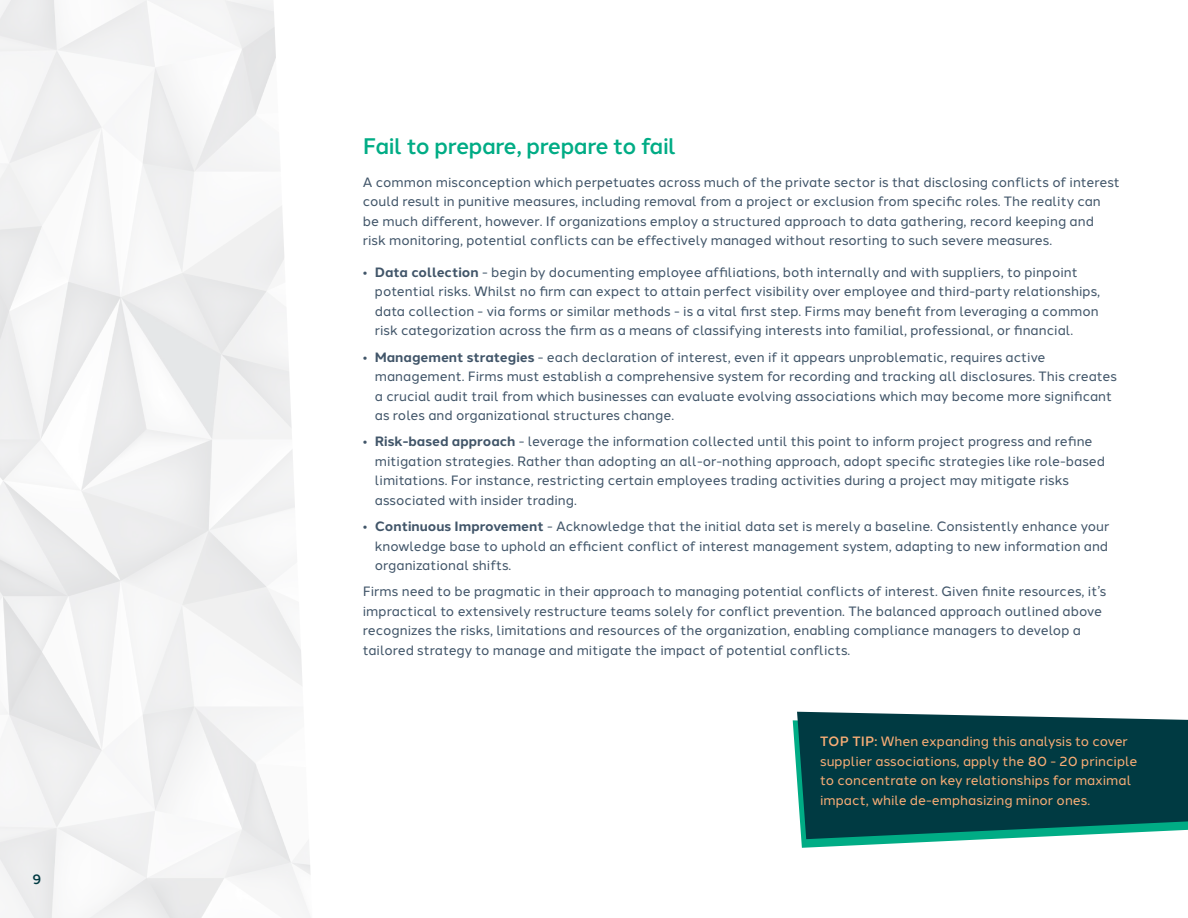
<style>
.page{position:relative;width:1188px;height:918px;background:#fff}
.page>*{position:absolute;margin:0;border:0;box-sizing:border-box;transform-origin:0 0}
.t1{font:500 22.5px "Halcom";letter-spacing:-.02em;color:#00ac85}
.Body{font:13.5px/19.5px "Halcom";color:#415569}
.Body-2{font:13.5px/19.5px "Halcom";color:#f8ad76}
.t2{font:500 13.5px "Halcom";color:#003a42}
.s1{font-weight:700}
.s2{font-weight:500}
</style>
<div class="page">
<img style="left:0;top:0;width:311px;height:918px">
<svg style="left:793px;top:720px;width:197px;height:128px"></svg>
<svg style="left:797px;top:712px;width:391px;height:127px;background:#0c4a4f"></svg>
<p class="t2" style="left:32px;top:868px;width:10px">9</p>
<h2 class="t1" style="left:363px;top:128px;width:315px">Fail to prepare, prepare to fail</h2>
<p class="Body" style="left:363px;top:171px;width:759px">A common misconception which perpetuates across much of the private sector is that disclosing conflicts of interest could result in punitive measures, including removal from a project or exclusion from specific roles. The reality can be much different, however. If organizations employ a structured approach to data gathering, record keeping and risk monitoring, potential conflicts can be effectively managed without resorting to such severe measures.</p>
<p class="Body" style="left:375px;top:261px;width:727px;text-indent:-12px">• <span class="s1">Data collection</span> - begin by documenting employee affiliations, both internally and with suppliers, to pinpoint potential risks. Whilst no firm can expect to attain perfect visibility over employee and third-party relationships, data collection - via forms or similar methods - is a vital first step. Firms may benefit from leveraging a common risk categorization across the firm as a means of classifying interests into familial, professional, or financial.</p>
<p class="Body" style="left:375px;top:346px;width:744px;text-indent:-12px">• <span class="s1">Management strategies</span> - each declaration of interest, even if it appears unproblematic, requires active management. Firms must establish a comprehensive system for recording and tracking all disclosures. This creates a crucial audit trail from which businesses can evaluate evolving associations which may become more significant as roles and organizational structures change.</p>
<p class="Body" style="left:375px;top:431px;width:732px;text-indent:-12px">• <span class="s1">Risk-based approach</span> - leverage the information collected until this point to inform project progress and refine mitigation strategies. Rather than adopting an all-or-nothing approach, adopt specific strategies like role-based limitations. For instance, restricting certain employees trading activities during a project may mitigate risks associated with insider trading.</p>
<p class="Body" style="left:375px;top:515px;width:736px;text-align:justify;text-indent:-12px">• <span class="s1">Continuous Improvement</span> - Acknowledge that the initial data set is merely a baseline. Consistently enhance your knowledge base to uphold an efficient conflict of interest management system, adapting to new information and organizational shifts.</p>
<p class="Body" style="left:363px;top:581px;width:745px">Firms need to be pragmatic in their approach to managing potential conflicts of interest. Given finite resources, it’s impractical to extensively restructure teams solely for conflict prevention. The balanced approach outlined above recognizes the risks, limitations and resources of the organization, enabling compliance managers to develop a tailored strategy to manage and mitigate the impact of potential conflicts.</p>
<p class="Body-2" style="left:820px;top:730px;width:319px"><span class="s2">TOP TIP:</span> When expanding this analysis to cover supplier associations, apply the 80 - 20 principle to concentrate on key relationships for maximal impact, while de-emphasizing minor ones.</p>
</div>
